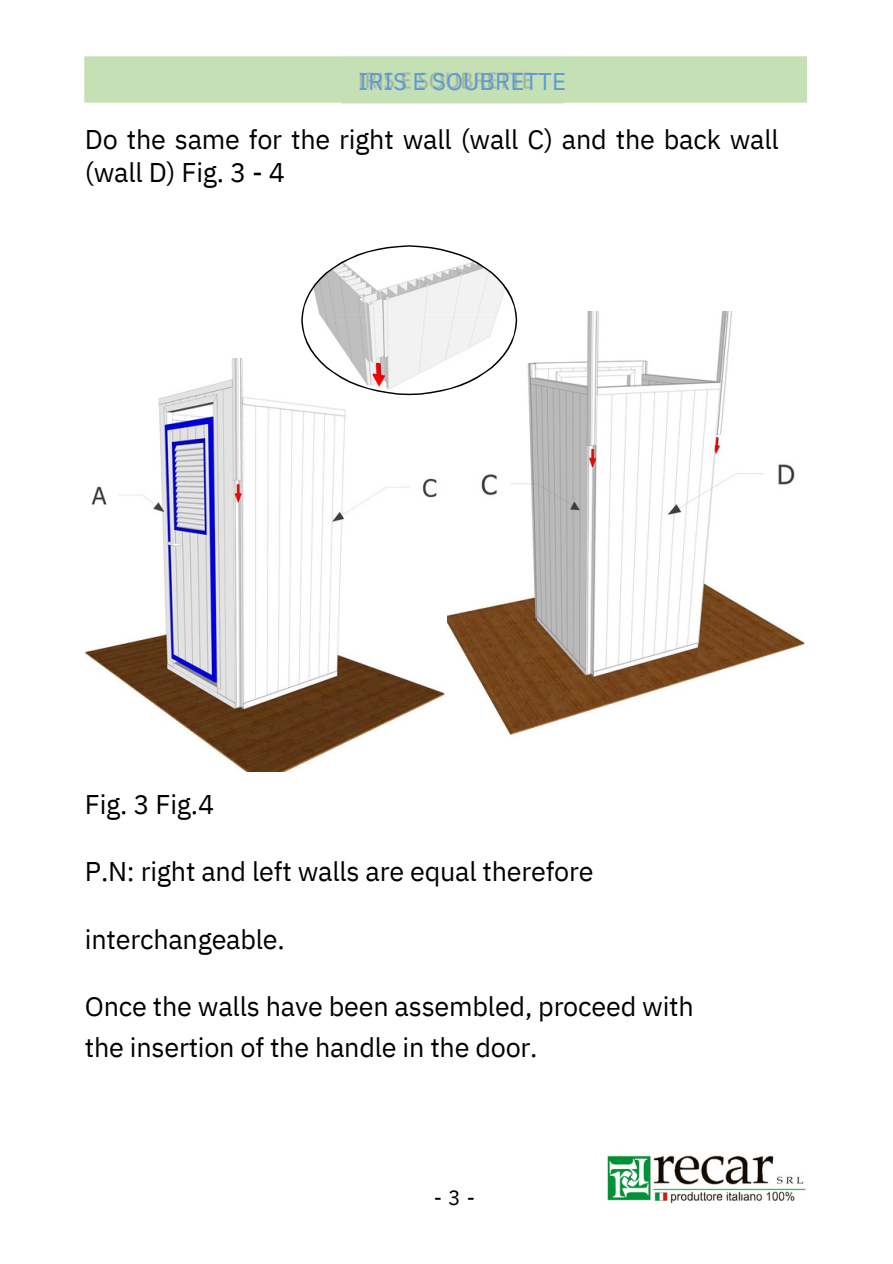
<style>
.page{position:relative;width:893px;height:1264px;background:#fff}
.page>*{position:absolute;margin:0;border:0;box-sizing:border-box;transform-origin:0 0}
.t1{font:27px/40.5px "IBM Plex Sans";letter-spacing:-.01em;color:#000}
.t2{font:24.15px "IBM Plex Sans";color:#5b9bd5}
.t3{font:20.85px "IBM Plex Sans";color:#000}
</style>
<div class="page">
<img style="left:607px;top:1155px;width:199px;height:48px">
<div style="left:84px;top:56px;width:723px;height:47px;background:#c5e0b4"></div>
<img style="left:341px;top:56px;width:222px;height:48px">
<img style="left:85px;top:358px;width:360px;height:413px">
<img style="left:447px;top:311px;width:357px;height:424px">
<svg style="left:301px;top:245px;width:216px;height:150px"></svg>
<p class="t2" style="left:358px;top:65px;width:209px">IRIS E SOUBRETTE</p>
<p class="t1" style="left:85px;top:123px;width:695px;line-height:32.5px">Do the same for the right wall (wall C) and the back wall (wall D) Fig. 3 - 4</p>
<p class="t1" style="left:85px;top:783px;width:131px">Fig. 3 Fig.4</p>
<p class="t1" style="left:85px;top:851px;width:510px">P.N: right and left walls are equal therefore</p>
<p class="t1" style="left:85px;top:918px;width:201px">interchangeable.</p>
<p class="t1" style="left:85px;top:985px;width:610px">Once the walls have been assembled, proceed with the insertion of the handle in the door.</p>
<p class="t3" style="left:433px;top:1183px;width:43px">-3-</p>
</div>
